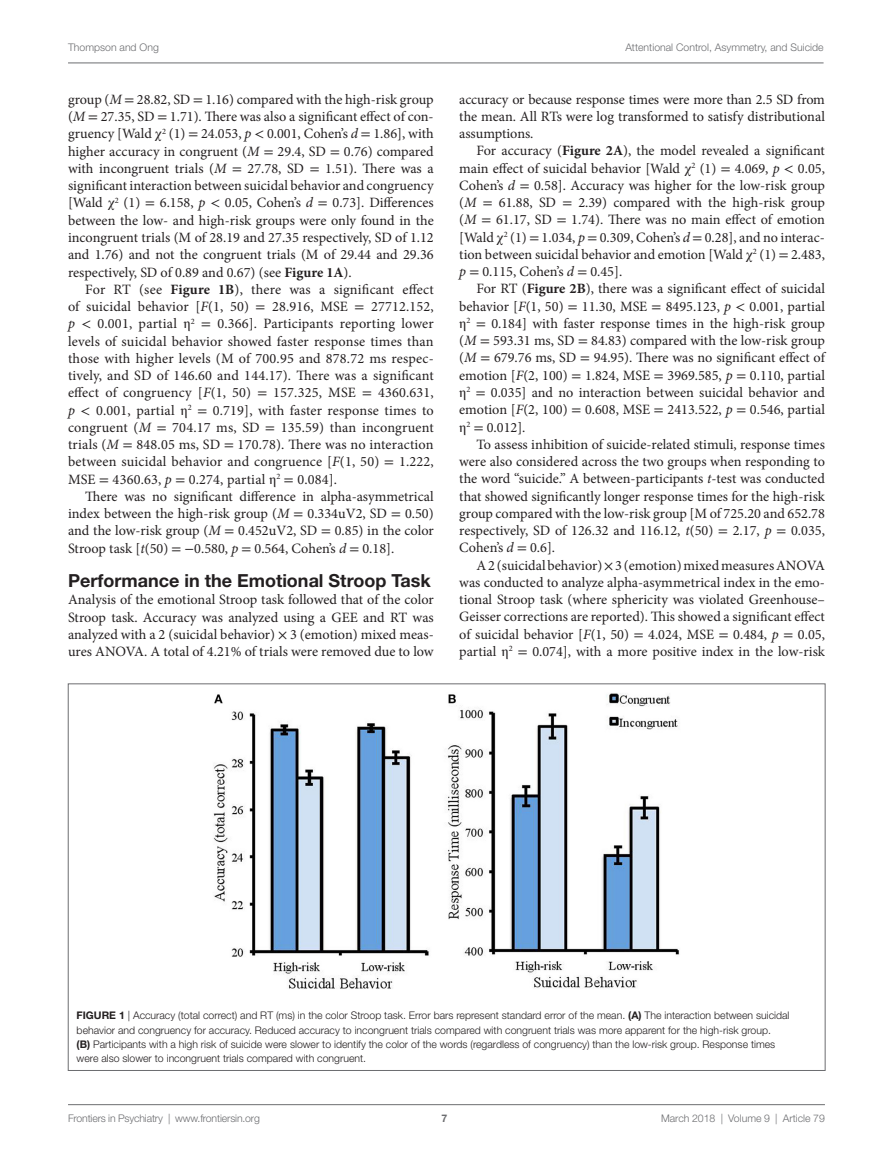
<style>
.page{position:relative;width:893px;height:1170px;background:#fff}
.page>*{position:absolute;margin:0;border:0;box-sizing:border-box;transform-origin:0 0}
.t1{font:700 18px "Helvetica Neue LT Std";color:#231f20}
.t2{font:14.25px/17.2px "Minion Pro";color:#231f20;text-align:justify}
.t3{font:300 10.5px/14.2px "Helvetica Neue LT Std";color:#231f20}
.t4{font:300 10.5px "Helvetica Neue LT Std";color:#6c6d70}
.t5{font:700 10.5px "Helvetica Neue LT Std";color:#6c6d70}
.s1{font-style:italic}
.s2{font-family:"STIX General"}
.s3{font-weight:700}
</style>
<div class="page">
<img style="left:213px;top:693px;width:466px;height:296px">
<hr style="left:68px;top:1104px;width:757px;height:1px;background:#6c6d70">
<hr style="left:68px;top:63px;width:755px;height:1px;background:#6c6d70">
<p class="t4" style="left:68px;top:41px;width:92px">Thompson and Ong</p>
<p class="t4" style="left:625px;top:41px;width:200px">Attentional Control, Asymmetry, and Suicide</p>
<p class="t2" style="left:68px;top:91px;width:367px">group (<span class="s1">M</span> <span class="s2">=</span> 28.82, SD <span class="s2">=</span> 1.16) compared with the high-risk group (<span class="s1">M</span> <span class="s2">=</span> 27.35, SD <span class="s2">=</span> 1.71). There was also a significant effect of con&shy;gruency [Wald <span class="s2">χ</span><sup>2</sup> (1) <span class="s2">=</span> 24.053, <span class="s1">p</span> <span class="s2">&lt;</span> 0.001, Cohen’s <span class="s1">d</span> <span class="s2">=</span> 1.86], with higher accuracy in congruent (<span class="s1">M</span> <span class="s2">=</span> 29.4, SD <span class="s2">=</span> 0.76) compared with incongruent trials (<span class="s1">M</span> <span class="s2">=</span> 27.78, SD <span class="s2">=</span> 1.51). There was a significant interaction between suicidal behavior and congruency [Wald <span class="s2">χ</span><sup>2</sup> (1) <span class="s2">=</span> 6.158, <span class="s1">p</span> <span class="s2">&lt;</span> 0.05, Cohen’s <span class="s1">d</span> <span class="s2">=</span> 0.73]. Differences between the low- and high-risk groups were only found in the incongruent trials (M of 28.19 and 27.35 respectively, SD of 1.12 and 1.76) and not the congruent trials (M of 29.44 and 29.36 respectively, SD of 0.89 and 0.67) (see <span class="s3">Figure 1A</span>).</p>
<p class="t2" style="left:68px;top:281px;width:367px;text-indent:17px">For RT (see <span class="s3">Figure 1B</span>), there was a significant effect of suicidal behavior [<span class="s1">F</span>(1, 50) <span class="s2">=</span> 28.916, MSE <span class="s2">=</span> 27712.152, <span class="s1">p</span> <span class="s2">&lt;</span> 0.001, partial <span class="s2">η</span><sup>2</sup> <span class="s2">=</span> 0.366]. Participants reporting lower levels of suicidal behavior showed faster response times than those with higher levels (M of 700.95 and 878.72 ms respec&shy;tively, and SD of 146.60 and 144.17). There was a significant effect of congruency [<span class="s1">F</span>(1, 50) <span class="s2">=</span> 157.325, MSE <span class="s2">=</span> 4360.631, <span class="s1">p</span> <span class="s2">&lt;</span> 0.001, partial <span class="s2">η</span><sup>2</sup> <span class="s2">=</span> 0.719], with faster response times to congruent (<span class="s1">M</span> <span class="s2">=</span> 704.17 ms, SD <span class="s2">=</span> 135.59) than incongruent trials (<span class="s1">M</span> <span class="s2">=</span> 848.05 ms, SD <span class="s2">=</span> 170.78). There was no interaction between suicidal behavior and congruence [<span class="s1">F</span>(1, 50) <span class="s2">=</span> 1.222, MSE <span class="s2">=</span> 4360.63, <span class="s1">p</span> <span class="s2">=</span> 0.274, partial <span class="s2">η</span><sup>2</sup> <span class="s2">=</span> 0.084].</p>
<p class="t2" style="left:68px;top:487px;width:367px;text-indent:17px">There was no significant difference in alpha-asymmetrical index between the high-risk group (<span class="s1">M</span> <span class="s2">=</span> 0.334uV2, SD <span class="s2">=</span> 0.50) and the low-risk group (<span class="s1">M</span> <span class="s2">=</span> 0.452uV2, SD <span class="s2">=</span> 0.85) in the color Stroop task [<span class="s1">t</span>(50) <span class="s2">= −</span>0.580, <span class="s1">p</span> <span class="s2">=</span> 0.564, Cohen’s <span class="s1">d</span> <span class="s2">=</span> 0.18].</p>
<p class="t1" style="left:68px;top:569px;width:364px">Performance in the Emotional Stroop Task</p>
<p class="t2" style="left:68px;top:591px;width:367px">Analysis of the emotional Stroop task followed that of the color Stroop task. Accuracy was analyzed using a GEE and RT was analyzed with a 2 (suicidal behavior) <span class="s2">×</span> 3 (emotion) mixed meas&shy;ures ANOVA. A total of 4.21% of trials were removed due to low</p>
<p class="t2" style="left:459px;top:90px;width:367px">accuracy or because response times were more than 2.5 SD from the mean. All RTs were log transformed to satisfy distributional assumptions.</p>
<p class="t2" style="left:459px;top:142px;width:367px;text-indent:17px">For accuracy (<span class="s3">Figure 2A</span>), the model revealed a significant main effect of suicidal behavior [Wald <span class="s2">χ</span><sup>2</sup> (1) <span class="s2">=</span> 4.069, <span class="s1">p</span> <span class="s2">&lt;</span> 0.05, Cohen’s <span class="s1">d</span> <span class="s2">=</span> 0.58]. Accuracy was higher for the low-risk group (<span class="s1">M</span> <span class="s2">=</span> 61.88, SD <span class="s2">=</span> 2.39) compared with the high-risk group (<span class="s1">M</span> <span class="s2">=</span> 61.17, SD <span class="s2">=</span> 1.74). There was no main effect of emotion [Wald <span class="s2">χ</span><sup>2</sup> (1) <span class="s2">=</span> 1.034, <span class="s1">p</span> <span class="s2">=</span> 0.309, Cohen’s <span class="s1">d</span> <span class="s2">=</span> 0.28], and no interac&shy;tion between suicidal behavior and emotion [Wald <span class="s2">χ</span><sup>2</sup> (1) <span class="s2">=</span> 2.483, <span class="s1">p</span> <span class="s2">=</span> 0.115, Cohen’s <span class="s1">d</span> <span class="s2">=</span> 0.45].</p>
<p class="t2" style="left:459px;top:280px;width:367px;text-indent:17px">For RT (<span class="s3">Figure 2B</span>), there was a significant effect of suicidal behavior [<span class="s1">F</span>(1, 50) <span class="s2">=</span> 11.30, MSE <span class="s2">=</span> 8495.123, <span class="s1">p</span> <span class="s2">&lt;</span> 0.001, partial <span class="s2">η</span><sup>2</sup> <span class="s2">=</span> 0.184] with faster response times in the high-risk group (<span class="s1">M</span> <span class="s2">=</span> 593.31 ms, SD <span class="s2">=</span> 84.83) compared with the low-risk group (<span class="s1">M</span> <span class="s2">=</span> 679.76 ms, SD <span class="s2">=</span> 94.95). There was no significant effect of emotion [<span class="s1">F</span>(2, 100) <span class="s2">=</span> 1.824, MSE <span class="s2">=</span> 3969.585, <span class="s1">p</span> <span class="s2">=</span> 0.110, partial <span class="s2">η</span><sup>2</sup> <span class="s2">=</span> 0.035] and no interaction between suicidal behavior and emotion [<span class="s1">F</span>(2, 100) <span class="s2">=</span> 0.608, MSE <span class="s2">=</span> 2413.522, <span class="s1">p</span> <span class="s2">=</span> 0.546, partial <span class="s2">η</span><sup>2</sup> <span class="s2">=</span> 0.012].</p>
<p class="t2" style="left:459px;top:435px;width:367px;text-indent:17px">To assess inhibition of suicide-related stimuli, response times were also considered across the two groups when responding to the word “suicide.” A between-participants <span class="s1">t</span>-test was conducted that showed significantly longer response times for the high-risk group compared with the low-risk group [M of 725.20 and 652.78 respectively, SD of 126.32 and 116.12, <span class="s1">t</span>(50) <span class="s2">=</span> 2.17, <span class="s1">p</span> <span class="s2">=</span> 0.035, Cohen’s <span class="s1">d</span> <span class="s2">=</span> 0.6].</p>
<p class="t2" style="left:459px;top:556px;width:367px;text-indent:17px">A 2 (suicidal behavior) <span class="s2">×</span> 3 (emotion) mixed measures ANOVA was conducted to analyze alpha-asymmetrical index in the emo&shy;tional Stroop task (where sphericity was violated Greenhouse– Geisser corrections are reported). This showed a significant effect of suicidal behavior [<span class="s1">F</span>(1, 50) <span class="s2">=</span> 4.024, MSE <span class="s2">=</span> 0.484, <span class="s1">p</span> <span class="s2">=</span> 0.05, partial <span class="s2">η</span><sup>2</sup> <span class="s2">=</span> 0.074], with a more positive index in the low-risk</p>
<p class="t3" style="left:77px;top:1008px;width:714px"><span class="s3">Figure 1</span> | Accuracy (total correct) and RT (ms) in the color Stroop task. Error bars represent standard error of the mean. <span class="s3">(A)</span> The interaction between suicidal behavior and congruency for accuracy. Reduced accuracy to incongruent trials compared with congruent trials was more apparent for the high-risk group.<br><span class="s3">(B)</span> Participants with a high risk of suicide were slower to identify the color of the words (regardless of congruency) than the low-risk group. Response times were also slower to incongruent trials compared with congruent.</p>
<p class="t4" style="left:68px;top:1111px;width:193px">Frontiers in Psychiatry | www.frontiersin.org</p>
<p class="t4" style="left:661px;top:1111px;width:165px">March 2018 | Volume 9 | Article 79</p>
<p class="t5" style="left:441px;top:1111px;width:7px">7</p>
</div>
